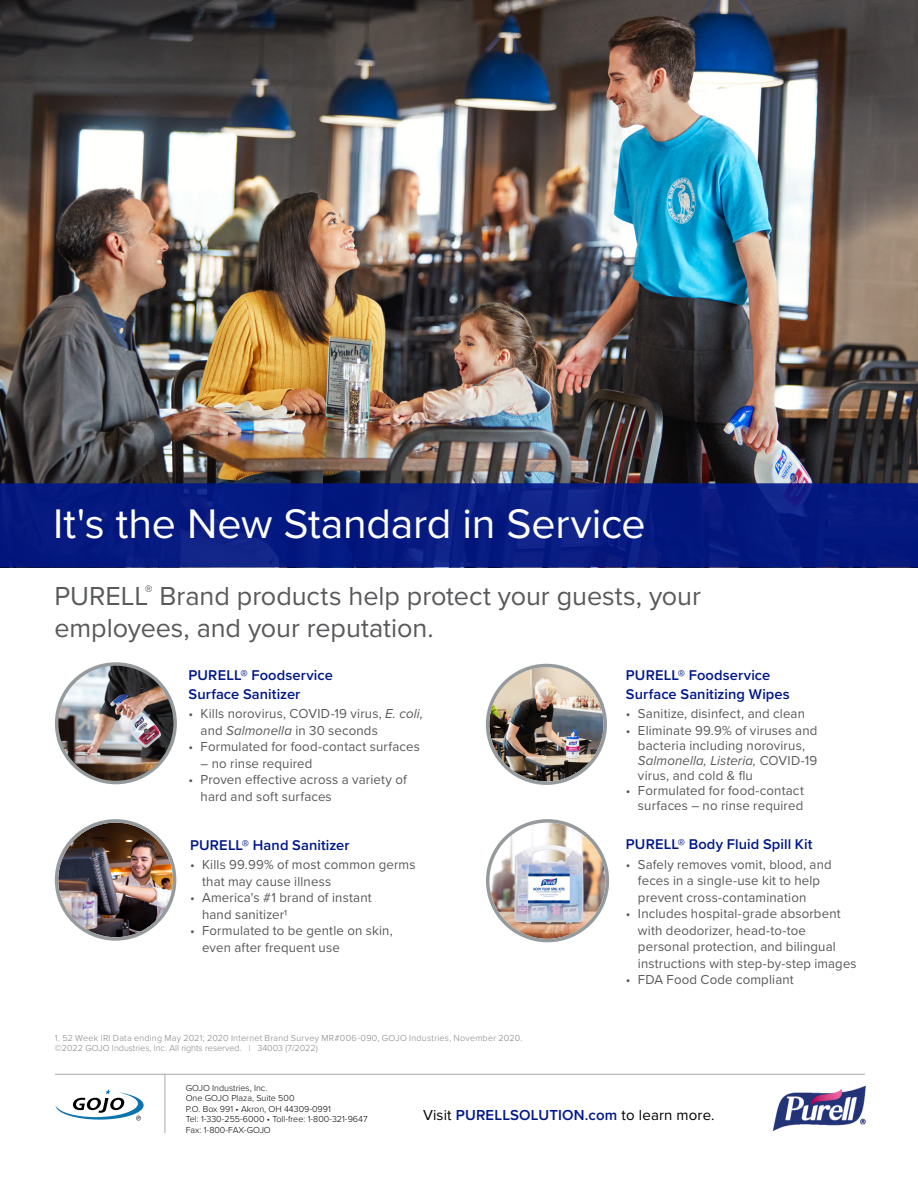
<style>
.page{position:relative;width:918px;height:1188px;background:#fff}
.page>*{position:absolute;margin:0;border:0;box-sizing:border-box;transform-origin:0 0}
.t1{font:42.9px "Proxima Nova";letter-spacing:-.005em;color:#fff}
.t2{font:27px/31.5px "Proxima Nova";letter-spacing:-.005em;color:#58595b}
.t3{font:600 15px "Proxima Nova";letter-spacing:.01em;color:#001789}
.t4{font:600 14.7px/18.3px "Proxima Nova";letter-spacing:.005em;color:#001789}
.t5{font:13.5px/16.5px "Proxima Nova";letter-spacing:.01em;color:#58595b}
.t6{font:300 9px/10.5px "Proxima Nova";letter-spacing:.02em;color:#808285}
.t7{font:300 9px/10.5px "Proxima Nova";color:#000}
.s1{font-style:italic}
.s2{font-weight:400;color:#000}
</style>
<div class="page">
<img style="left:0;top:0;width:918px;height:483px">
<svg style="left:0;top:483px;width:918px;height:84px;background:#061a81"></svg>
<img style="left:57px;top:665px;width:118px;height:117px">
<div style="left:55px;top:662px;width:122px;height:122px;border:3px solid #959b9d;border-radius:50%"></div>
<img style="left:489px;top:823px;width:117px;height:116px;border-radius:58px">
<div style="left:486px;top:819px;width:123px;height:123px;border:3px solid #959b9d;border-radius:50%"></div>
<img style="left:489px;top:667px;width:115px;height:114px;border-radius:57px">
<div style="left:486px;top:664px;width:121px;height:121px;border:3px solid #959b9d;border-radius:50%"></div>
<img style="left:58px;top:823px;width:115px;height:114px;border-radius:57px">
<div style="left:55px;top:819px;width:121px;height:122px;border:3px solid #959b9d;border-radius:50%"></div>
<svg style="left:56px;top:1089px;width:88px;height:31px"></svg>
<hr style="left:165px;top:1074px;width:1px;height:59px;background:#a7a9ac">
<hr style="left:55px;top:1074px;width:810px;height:1px;background:#a7a9ac">
<img style="left:774px;top:1087px;width:92px;height:43px">
<h1 class="t1" style="left:53px;top:491px;width:594px">It's the New Standard in Service</h1>
<h2 class="t2" style="left:54px;top:579px;width:648px">PURELL<sup>®</sup> Brand products help protect your guests, your employees, and your reputation.</h2>
<p class="t4" style="left:189px;top:666px;width:146px">PURELL® Foodservice<br>Surface Sanitizer</p>
<p class="t5" style="left:201px;top:705px;width:223px;text-indent:-12px">• Kills norovirus, COVID-19 virus, <span class="s1">E. coli</span>, and <span class="s1">Salmonella</span> in 30 seconds</p>
<p class="t5" style="left:189px;top:738px;width:233px">• Formulated for food-contact surfaces</p>
<p class="t5" style="left:201px;top:754px;width:113px">– no rinse required</p>
<p class="t5" style="left:201px;top:771px;width:208px;text-indent:-12px">• Proven effective across a variety of hard and soft surfaces</p>
<p class="t4" style="left:190px;top:835px;width:161px">PURELL® Hand Sanitizer</p>
<p class="t5" style="left:202px;top:856px;width:215px;text-indent:-12px">• Kills 99.99% of most common germs that may cause illness</p>
<p class="t5" style="left:202px;top:889px;width:171px;text-indent:-12px">• America's #1 brand of instant hand sanitizer1</p>
<p class="t5" style="left:202px;top:922px;width:192px;text-indent:-12px">• Formulated to be gentle on skin, even after frequent use</p>
<p class="t4" style="left:626px;top:666px;width:165px">PURELL® Foodservice<br>Surface Sanitizing Wipes</p>
<p class="t5" style="left:626px;top:705px;width:181px">• Sanitize, disinfect, and clean</p>
<p class="t5" style="left:638px;top:722px;width:181px;line-height:15px;text-indent:-12px">• Eliminate 99.9% of viruses and bacteria including norovirus,<br><span class="s1">Salmonella, Listeria,</span> COVID-19 virus, and cold &amp; flu</p>
<p class="t5" style="left:626px;top:782px;width:179px;line-height:15px;text-align:right">• Formulated for food-contact surfaces – no rinse required</p>
<p class="t4" style="left:626px;top:835px;width:188px">PURELL® Body Fluid Spill Kit</p>
<p class="t5" style="left:638px;top:855px;width:195px;text-indent:-12px">• Safely removes vomit, blood, and feces in a single-use kit to help prevent cross-contamination</p>
<p class="t5" style="left:638px;top:905px;width:220px;text-indent:-12px">• Includes hospital-grade absorbent with deodorizer, head-to-toe personal protection, and bilingual instructions with step-by-step images</p>
<p class="t5" style="left:626px;top:971px;width:169px">• FDA Food Code compliant</p>
<p class="t6" style="left:55px;top:1032px;width:469px">1. 52 Week IRI Data ending May 2021; 2020 Internet Brand Survey MR#006-090, GOJO Industries, November 2020. ©2022 GOJO Industries, Inc. All rights reserved. | 34003 (7/2022)</p>
<p class="t7" style="left:186px;top:1082px;width:183px">GOJO Industries, Inc.<br>One GOJO Plaza, Suite 500<br>P.O. Box 991 • Akron, OH 44309-0991<br>Tel: 1-330-255-6000 • Toll-free: 1-800-321-9647<br>Fax: 1-800-FAX-GOJO</p>
<p class="t3" style="left:423px;top:1104px;width:293px"><span class="s2">Visit</span> PURELLSOLUTION.com <span class="s2">to learn more.</span></p>
</div>
